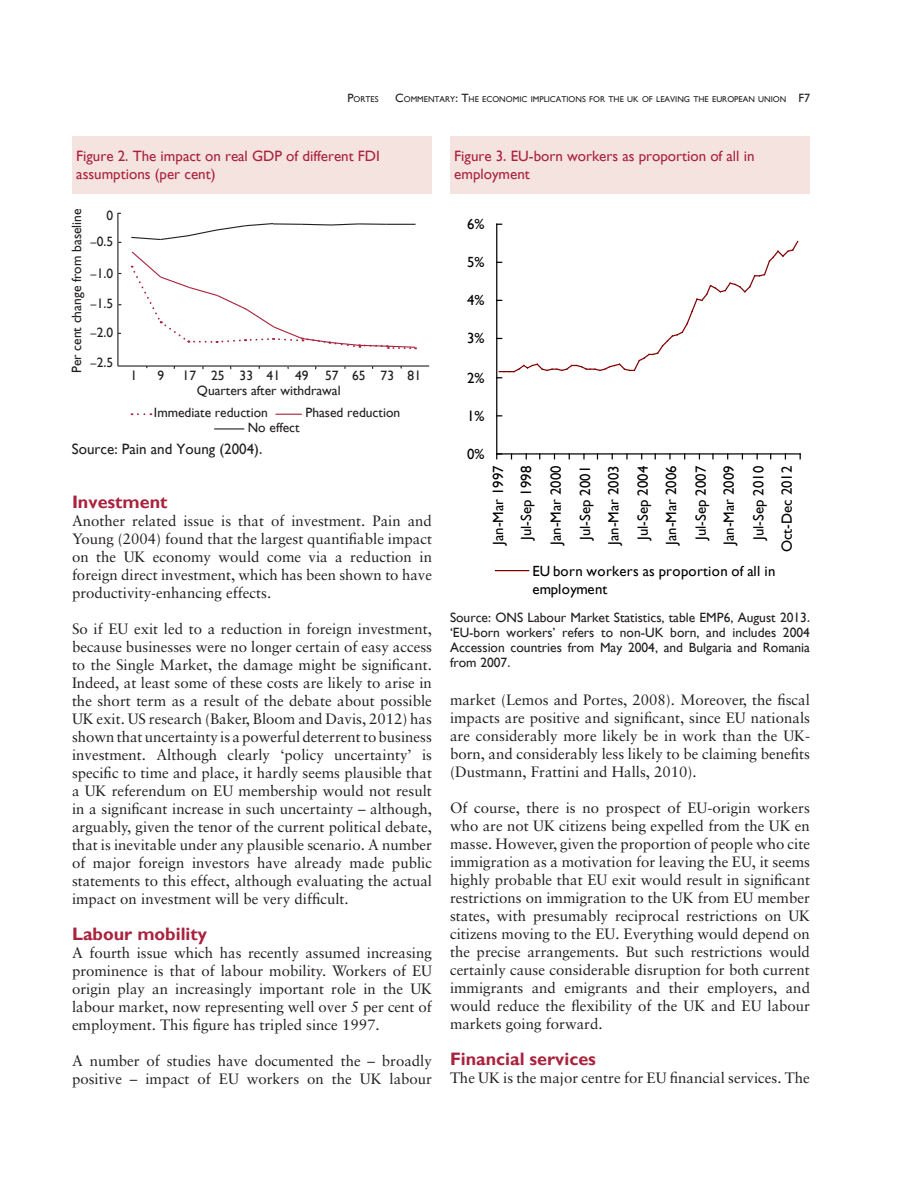
<style>
.page{position:relative;width:918px;height:1188px;background:#fff}
.page>*{position:absolute;margin:0;border:0;box-sizing:border-box;transform-origin:0 0}
.Subhead_1{font:700 18px "Gill Sans";color:#a9233d}
.Body_text{font:15px/18px "Sabon";color:#231f20;text-align:justify}
.table_head{font:15px/18px "Gill Sans";color:#a9233d}
.intropara{font:15px "Gill Sans";color:#231f20}
.t1{font:14.7px/28.8px "Gill Sans";color:#000;text-align:right}
.t2{font:14.7px/18.5px "Gill Sans";letter-spacing:.02em;color:#000}
.tabnote{font:13.5px/15px "Gill Sans";color:#231f20;text-align:justify}
.t3{font:8.4px "Gill Sans";color:#231f20}
.s1{font-size:12px}
</style>
<div class="page">
<div style="left:72px;top:137px;width:360px;height:57px;background:#f5e3e0"></div>
<svg style="left:131px;top:223px;width:142px;height:18px"></svg>
<hr style="left:273px;top:223px;width:29px;height:2px;background:#231f20">
<svg style="left:301px;top:223px;width:58px;height:3px"></svg>
<hr style="left:359px;top:223px;width:27px;height:2px;background:#231f20">
<hr style="left:386px;top:224px;width:30px;height:1px;background:#231f20">
<svg style="left:130px;top:251px;width:286px;height:98px"></svg>
<svg style="left:132px;top:413px;width:19px;height:2px"></svg>
<svg style="left:275px;top:414px;width:27px;height:1px"></svg>
<hr style="left:214px;top:428px;width:30px;height:2px;background:#231f20">
<hr style="left:117px;top:213px;width:1px;height:153px;background:#231f20">
<hr style="left:118px;top:365px;width:311px;height:2px;background:#231f20">
<div style="left:450px;top:137px;width:360px;height:57px;background:#f5e3e0"></div>
<hr style="left:496px;top:224px;width:1px;height:230px;background:#000">
<hr style="left:497px;top:453px;width:303px;height:2px;background:#000">
<svg style="left:496px;top:453px;width:6px;height:6px"></svg>
<svg style="left:497px;top:240px;width:302px;height:138px"></svg>
<hr style="left:496px;top:570px;width:33px;height:1px;background:#800000">
<p class="t3" style="left:347px;top:94px;width:33px"><span class="s1">P</span>ORTES</p>
<p class="t3" style="left:395px;top:94px;width:416px"><span class="s1">C</span>OMMENTARY<span class="s1">: T</span>HE ECONOMIC IMPLICATIONS FOR THE UK OF LEAVING THE EUROPEAN UNION <span class="s1">F</span><span class="s1">7</span></p>
<p class="table_head" style="left:76px;top:147px;width:305px">Figure 2. The impact on real GDP of different FDI assumptions (per cent)</p>
<p class="tabnote" style="left:106px;top:208px;width:8px">0</p>
<p class="tabnote" style="left:90px;top:234px;width:25px">–0.5</p>
<p class="tabnote" style="left:90px;top:266px;width:25px">–1.0</p>
<p class="tabnote" style="left:90px;top:296px;width:25px">–1.5</p>
<p class="tabnote" style="left:90px;top:325px;width:25px">–2.0</p>
<p class="tabnote" style="left:90px;top:355px;width:25px">–2.5</p>
<p class="tabnote" style="left:131px;top:368px;width:8px">1</p>
<p class="tabnote" style="left:158px;top:368px;width:8px">9</p>
<p class="tabnote" style="left:183px;top:368px;width:240px">17 25 33 41 49 57 65 73 81</p>
<p class="tabnote" style="left:197px;top:383px;width:145px">Quarters after withdrawal</p>
<p class="tabnote" style="left:69px;top:373px;width:166px;rotate:-90deg">Per cent change from baseline</p>
<p class="tabnote" style="left:154px;top:405px;width:115px">Immediate reduction</p>
<p class="tabnote" style="left:305px;top:405px;width:96px">Phased reduction</p>
<p class="tabnote" style="left:248px;top:420px;width:53px">No effect</p>
<p class="intropara" style="left:72px;top:440px;width:192px">Source: Pain and Young (2004).</p>
<p class="Subhead_1" style="left:72px;top:492px;width:97px">I nvestment</p>
<p class="Body_text" style="left:72px;top:512px;width:362px">Another related issue is that of investment. Pain and Young (2004) found that the largest quantifiable impact on the UK economy would come via a reduction in foreign direct investment, which has been shown to have productivity-enhancing effects.</p>
<p class="Body_text" style="left:72px;top:620px;width:362px">So if EU exit led to a reduction in foreign investment, because businesses were no longer certain of easy access to the Single Market, the damage might be significant.<br>Indeed, at least some of these costs are likely to arise in the short term as a result of the debate about possible UK exit. US research (Baker, Bloom and Davis, 2012) has shown that uncertainty is a powerful deterrent to business investment. Although clearly ‘policy uncertainty’ is specific to time and place, it hardly seems plausible that a UK referendum on EU membership would not result in a significant increase in such uncertainty – although, arguably, given the tenor of the current political debate, that is inevitable under any plausible scenario. A number of major foreign investors have already made public statements to this effect, although evaluating the actual impact on investment will be very difficult.</p>
<p class="Subhead_1" style="left:72px;top:924px;width:136px">Labour mobility</p>
<p class="Body_text" style="left:72px;top:944px;width:362px">A fourth issue which has recently assumed increasing prominence is that of labour mobility. Workers of EU origin play an increasingly important role in the UK labour market, now representing well over 5 per cent of employment. This figure has tripled since 1997.</p>
<p class="Body_text" style="left:72px;top:1052px;width:362px">A number of studies have documented the – broadly positive – impact of EU workers on the UK labour</p>
<p class="table_head" style="left:454px;top:147px;width:302px">Figure 3. EU-born workers as proportion of all in employment</p>
<p class="t1" style="left:467px;top:210px;width:19px">6%</p>
<p class="t1" style="left:467px;top:248px;width:19px">5%</p>
<p class="t1" style="left:467px;top:286px;width:19px">4%</p>
<p class="t1" style="left:467px;top:324px;width:19px">3%</p>
<p class="t1" style="left:467px;top:364px;width:19px">2%</p>
<p class="t1" style="left:467px;top:402px;width:19px">1%</p>
<p class="t1" style="left:467px;top:440px;width:19px">0%</p>
<p class="t1" style="left:484px;top:552px;width:88px;rotate:-90deg">Jan-Mar 1997<br>Jul-Sep 1998<br>Jan-Mar 2000<br>Jul-Sep 2001<br>Jan-Mar 2003<br>Jul-Sep 2004<br>Jan-Mar 2006<br>Jul-Sep 2007<br>Jan-Mar 2009<br>Jul-Sep 2010<br>Oct-Dec 2012</p>
<p class="t2" style="left:532px;top:562px;width:245px">EU born workers as proportion of all in employment</p>
<p class="tabnote" style="left:450px;top:610px;width:362px">Source: ONS Labour Market Statistics, table EMP6, August 2013. ‘EU-born workers’ refers to non-UK born, and includes 2004<br>Accession countries from May 2004, and Bulgaria and Romania from 2007.</p>
<p class="Body_text" style="left:450px;top:690px;width:362px">market (Lemos and Portes, 2008). Moreover, the fiscal impacts are positive and significant, since EU nationals are considerably more likely be in work than the UK&shy;born, and considerably less likely to be claiming benefits (Dustmann, Frattini and Halls, 2010).</p>
<p class="Body_text" style="left:450px;top:798px;width:362px">Of course, there is no prospect of EU-origin workers who are not UK citizens being expelled from the UK en masse. However, given the proportion of people who cite immigration as a motivation for leaving the EU, it seems highly probable that EU exit would result in significant restrictions on immigration to the UK from EU member states, with presumably reciprocal restrictions on UK citizens moving to the EU. Everything would depend on the precise arrangements. But such restrictions would certainly cause considerable disruption for both current immigrants and emigrants and their employers, and would reduce the flexibility of the UK and EU labour markets going forward.</p>
<p class="Subhead_1" style="left:450px;top:1048px;width:147px">Financial services</p>
<p class="Body_text" style="left:450px;top:1068px;width:361px">The UK is the major centre for EU financial services. The</p>
</div>
